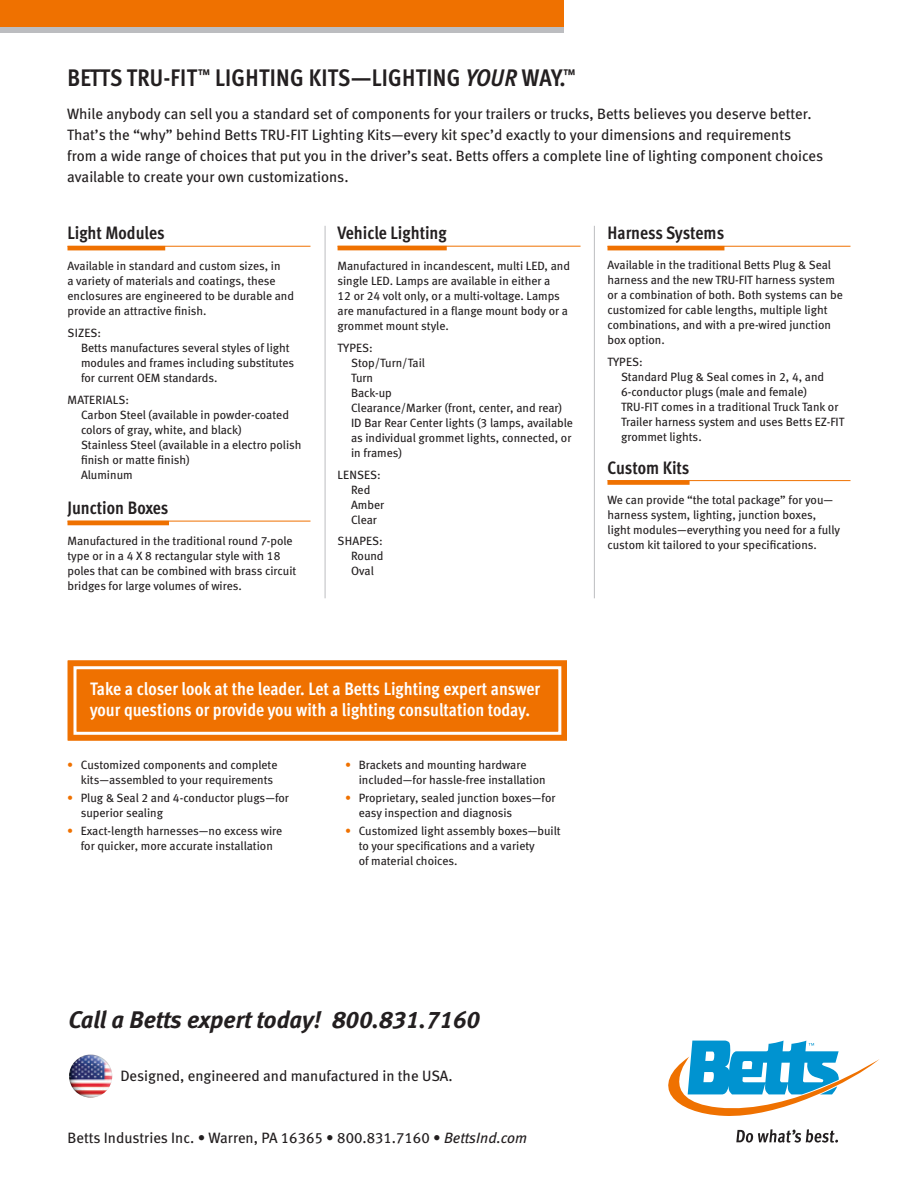
<style>
.page{position:relative;width:918px;height:1188px;background:#fff}
.page>*{position:absolute;margin:0;border:0;box-sizing:border-box;transform-origin:0 0}
.t1{font:24px "Meta Cond Bold LF";letter-spacing:.015em;color:#231f20}
.t2{font:italic 24px "Meta Bold LF";color:#231f20}
.t3{font:18px/21px "Meta Cond Bold LF";color:#fff}
.t4{font:18px "Meta Cond Bold LF";color:#231f20}
.t5{font:15px/21px "Meta Book LF";color:#231f20}
.t6{font:12px/15px "Meta Book LF";color:#231f20}
.s1{font-family:"Meta Cond Bold Lf";font-style:italic}
.s2{color:#ef7100}
.s3{font-style:italic}
</style>
<div class="page">
<div style="left:0;top:0;width:564px;height:33px;background:#bcbdc0"></div>
<div style="left:0;top:0;width:564px;height:27px;background:#ef7100"></div>
<hr style="left:68px;top:246px;width:242px;height:1px;background:#ef7100">
<hr style="left:68px;top:246px;width:97px;height:4px;background:#ef7100">
<hr style="left:68px;top:521px;width:242px;height:1px;background:#ef7100">
<hr style="left:68px;top:521px;width:101px;height:4px;background:#ef7100">
<hr style="left:608px;top:480px;width:242px;height:1px;background:#ef7100">
<div style="left:608px;top:480px;width:82px;height:5px;background:#ef7100"></div>
<hr style="left:338px;top:246px;width:243px;height:1px;background:#ef7100">
<hr style="left:338px;top:246px;width:109px;height:4px;background:#ef7100">
<img style="left:69px;top:1054px;width:43px;height:44px;border-radius:22px">
<hr style="left:608px;top:246px;width:242px;height:1px;background:#ef7100">
<hr style="left:608px;top:246px;width:116px;height:4px;background:#ef7100">
<hr style="left:325px;top:226px;width:1px;height:372px;background:#bcbdc0">
<hr style="left:594px;top:226px;width:1px;height:372px;background:#bcbdc0">
<div style="left:67px;top:660px;width:500px;height:81px;background:#ef7100"></div>
<div style="left:73px;top:666px;width:488px;height:69px;border:3px solid #fff"></div>
<svg style="left:668px;top:1041px;width:211px;height:75px"></svg>
<svg style="left:736px;top:1129px;width:102px;height:14px"></svg>
<h1 class="t1" style="left:67px;top:63px;width:510px">BETTS TRU-FIT<sup>™</sup> LIGHTING KITS—LIGHTING <span class="s1">YOUR</span> WAY.<sup>™</sup></h1>
<p class="t5" style="left:67px;top:103px;width:758px">While anybody can sell you a standard set of components for your trailers or trucks, Betts believes you deserve better.<br>That’s the “why” behind Betts TRU-FIT Lighting Kits—every kit spec’d exactly to your dimensions and requirements from a wide range of choices that put you in the driver’s seat. Betts offers a complete line of lighting component choices available to create your own customizations.</p>
<h2 class="t4" style="left:338px;top:222px;width:111px">Vehicle Lighting</h2>
<h2 class="t4" style="left:68px;top:223px;width:99px">Light Modules</h2>
<h2 class="t4" style="left:608px;top:223px;width:118px">Harness Systems</h2>
<p class="t6" style="left:608px;top:257px;width:237px">Available in the traditional Betts Plug &amp; Seal harness and the new TRU-FIT harness system or a combination of both. Both systems can be customized for cable lengths, multiple light combinations, and with a pre-wired junction box option.</p>
<p class="t6" style="left:621px;top:354px;width:225px;text-indent:-13px">TYPES:<br>Standard Plug &amp; Seal comes in 2, 4, and<br>6-conductor plugs (male and female)<br>TRU-FIT comes in a traditional Truck Tank or<br>Trailer harness system and uses Betts EZ-FIT grommet lights.</p>
<p class="t6" style="left:68px;top:258px;width:228px">Available in standard and custom sizes, in<br>a variety of materials and coatings, these enclosures are engineered to be durable and provide an attractive finish.</p>
<p class="t6" style="left:81px;top:325px;width:215px;text-indent:-13px">SIZES:<br>Betts manufactures several styles of light modules and frames including substitutes for current OEM standards.</p>
<p class="t6" style="left:81px;top:392px;width:222px;text-indent:-13px">MATERIALS:<br>Carbon Steel (available in powder-coated colors of gray, white, and black)<br>Stainless Steel (available in a electro polish finish or matte finish)<br>Aluminum</p>
<p class="t6" style="left:338px;top:258px;width:234px">Manufactured in incandescent, multi LED, and single LED. Lamps are available in either a<br>12 or 24 volt only, or a multi-voltage. Lamps are manufactured in a flange mount body or a grommet mount style.</p>
<p class="t6" style="left:351px;top:340px;width:223px;text-indent:-13px">TYPES:<br>Stop/Turn/Tail<br>Turn<br>Back-up<br>Clearance/Marker (front, center, and rear)<br>ID Bar Rear Center lights (3 lamps, available as individual grommet lights, connected, or in frames)</p>
<p class="t6" style="left:351px;top:467px;width:35px;text-indent:-13px">LENSES:<br>Red<br>Amber<br>Clear</p>
<p class="t6" style="left:351px;top:534px;width:34px;text-align:justify;text-indent:-13px">SHAPES:<br>Round Oval</p>
<h2 class="t4" style="left:607px;top:457px;width:84px">Custom Kits</h2>
<h2 class="t4" style="left:68px;top:497px;width:102px">Junction Boxes</h2>
<p class="t6" style="left:607px;top:493px;width:234px">We can provide “the total package” for you— harness system, lighting, junction boxes, light modules—everything you need for a fully custom kit tailored to your specifications.</p>
<p class="t6" style="left:68px;top:533px;width:230px">Manufactured in the traditional round 7-pole type or in a 4 X 8 rectangular style with 18 poles that can be combined with brass circuit bridges for large volumes of wires.</p>
<h2 class="t3" style="left:90px;top:678px;width:452px">Take a closer look at the leader. Let a Betts Lighting expert answer your questions or provide you with a lighting consultation today.</h2>
<p class="t6" style="left:81px;top:757px;width:198px;text-indent:-14px"><span class="s2">•</span> Customized components and complete kits—assembled to your requirements</p>
<p class="t6" style="left:81px;top:790px;width:210px;text-indent:-14px"><span class="s2">•</span> Plug &amp; Seal 2 and 4-conductor plugs—for superior sealing</p>
<p class="t6" style="left:67px;top:823px;width:217px;text-align:center"><span class="s2">•</span> Exact-length harnesses—no excess wire for quicker, more accurate installation</p>
<p class="t6" style="left:359px;top:757px;width:188px;text-indent:-14px"><span class="s2">•</span> Brackets and mounting hardware included—for hassle-free installation</p>
<p class="t6" style="left:359px;top:790px;width:198px;text-indent:-14px"><span class="s2">•</span> Proprietary, sealed junction boxes—for easy inspection and diagnosis</p>
<p class="t6" style="left:359px;top:823px;width:204px;text-indent:-14px"><span class="s2">•</span> Customized light assembly boxes—built to your specifications and a variety<br>of material choices.</p>
<h1 class="t2" style="left:69px;top:1005px;width:413px">Call a Betts expert today! 800.831.7160</h1>
<p class="t5" style="left:120px;top:1066px;width:334px">Designed, engineered and manufactured in the USA.</p>
<p class="t5" style="left:68px;top:1127px;width:461px">Betts Industries Inc. • Warren, PA 16365 • 800.831.7160 • <span class="s3">BettsInd.com</span></p>
</div>
